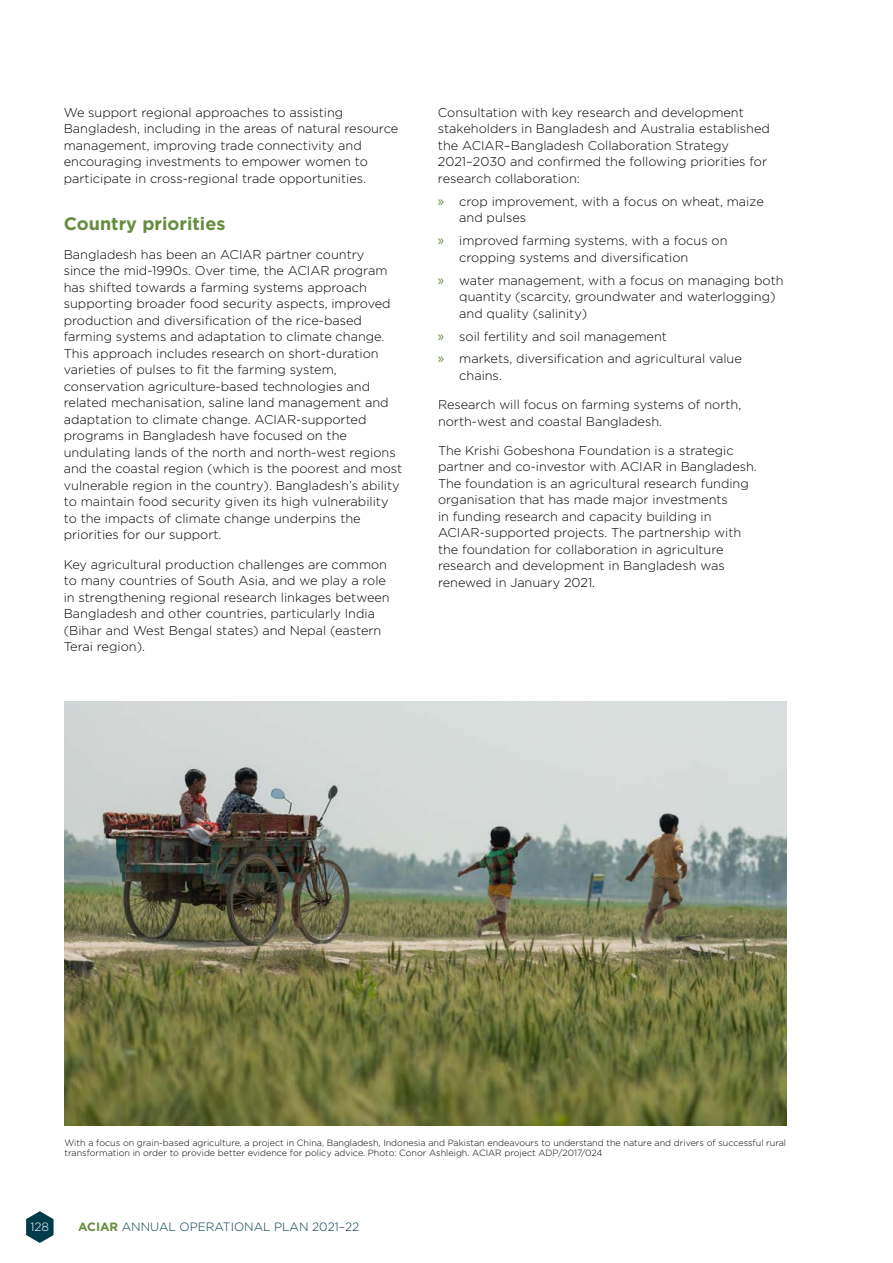
<style>
.page{position:relative;width:893px;height:1263px;background:#fff}
.page>*{position:absolute;margin:0;border:0;box-sizing:border-box;transform-origin:0 0}
.t1{font:700 18px "Gotham";color:#648d3d}
.t2{font:300 12.75px/16.5px "Gotham";color:#000}
.t3{font:12px "Gotham Light 2";color:#003b4c}
.t4{font:300 12px "Gotham";color:#fff}
.t5{font:300 9px/10.5px "Gotham";color:#000}
.s1{font-family:"Myriad Pro";font-weight:400;font-size:15px;color:#648d3d}
.s2{font-family:"Gotham Bold 2";color:#648d3d}
</style>
<div class="page">
<svg style="left:26px;top:1211px;width:28px;height:32px"></svg>
<img style="left:65px;top:701px;width:722px;height:425px">
<p class="t2" style="left:64px;top:104px;width:336px">We support regional approaches to assisting Bangladesh, including in the areas of natural resource management, improving trade connectivity and encouraging investments to empower women to participate in cross-regional trade opportunities.</p>
<h1 class="t1" style="left:64px;top:213px;width:163px">Country priorities</h1>
<p class="t2" style="left:64px;top:246px;width:340px">Bangladesh has been an ACIAR partner country<br>since the mid-1990s. Over time, the ACIAR program has shifted towards a farming systems approach supporting broader food security aspects, improved production and diversification of the rice-based farming systems and adaptation to climate change.<br>This approach includes research on short-duration varieties of pulses to fit the farming system, conservation agriculture-based technologies and related mechanisation, saline land management and adaptation to climate change. ACIAR-supported programs in Bangladesh have focused on the undulating lands of the north and north-west regions and the coastal region (which is the poorest and most vulnerable region in the country). Bangladesh’s ability to maintain food security given its high vulnerability to the impacts of climate change underpins the priorities for our support.</p>
<p class="t2" style="left:64px;top:556px;width:327px">Key agricultural production challenges are common to many countries of South Asia, and we play a role in strengthening regional research linkages between Bangladesh and other countries, particularly India (Bihar and West Bengal states) and Nepal (eastern Terai region).</p>
<p class="t2" style="left:438px;top:104px;width:333px">Consultation with key research and development stakeholders in Bangladesh and Australia established the ACIAR–Bangladesh Collaboration Strategy 2021–2030 and confirmed the following priorities for research collaboration:</p>
<p class="t2" style="left:459px;top:193px;width:306px;text-indent:-21px"><span class="s1">»</span> crop improvement, with a focus on wheat, maize and pulses</p>
<p class="t2" style="left:459px;top:232px;width:270px;text-indent:-21px"><span class="s1">»</span> improved farming systems, with a focus on cropping systems and diversification</p>
<p class="t2" style="left:459px;top:272px;width:326px;text-indent:-21px"><span class="s1">»</span> water management, with a focus on managing both quantity (scarcity, groundwater and waterlogging) and quality (salinity)</p>
<p class="t2" style="left:438px;top:324px;width:305px;line-height:23px"><span class="s1">»</span> soil fertility and soil management<br><span class="s1">»</span> markets, diversification and agricultural value</p>
<p class="t2" style="left:459px;top:367px;width:44px">chains.</p>
<p class="t2" style="left:438px;top:396px;width:305px">Research will focus on farming systems of north, north-west and coastal Bangladesh.</p>
<p class="t2" style="left:438px;top:442px;width:320px">The Krishi Gobeshona Foundation is a strategic partner and co-investor with ACIAR in Bangladesh.<br>The foundation is an agricultural research funding organisation that has made major investments<br>in funding research and capacity building in ACIAR-supported projects. The partnership with the foundation for collaboration in agriculture research and development in Bangladesh was renewed in January 2021.</p>
<p class="t5" style="left:65px;top:1137px;width:723px">With a focus on grain-based agriculture, a project in China, Bangladesh, Indonesia and Pakistan endeavours to understand the nature and drivers of successful rural transformation in order to provide better evidence for policy advice. Photo: Conor Ashleigh. ACIAR project ADP/2017/024</p>
<p class="t4" style="left:31px;top:1220px;width:20px">128</p>
<p class="t3" style="left:78px;top:1220px;width:283px"><span class="s2">ACIAR</span> ANNUAL OPERATIONAL PLAN 2021–22</p>
</div>
